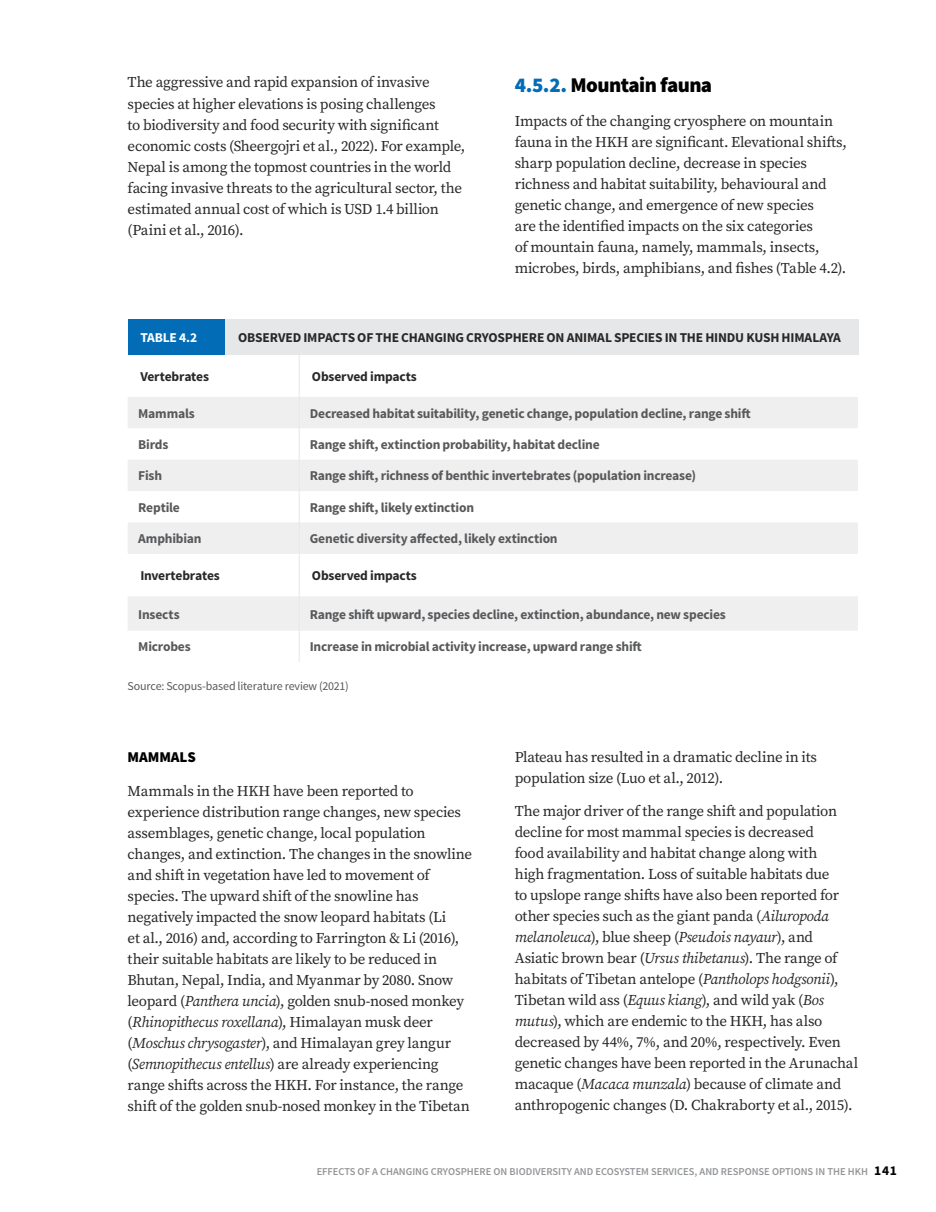
<style>
.page{position:relative;width:936px;height:1212px;background:#fff}
.page>*{position:absolute;margin:0;border:0;box-sizing:border-box;transform-origin:0 0}
.t1{font:900 21px "Source Sans Pro";letter-spacing:-.025em;color:#000}
.t2{font:15px/21px "Source Serif Pro";letter-spacing:-.02em;color:#292829}
.t3{font:900 15px "Source Sans Pro";letter-spacing:-.005em;color:#000}
.t4{font:700 13.5px "Source Sans Pro";letter-spacing:-.015em;color:#58595b}
.t5{font:700 13.5px "Source Sans Pro";letter-spacing:-.015em;color:#292829}
.t6{font:700 13.5px "Source Sans Pro";letter-spacing:-.015em;color:#fff}
.t7{font:12px "Source Sans Pro";letter-spacing:-.015em;color:#58595b}
.t8{font:600 10.5px "Source Sans Pro";color:#939598}
.s1{color:#036cb6}
.s2{font-style:italic}
.s3{font-weight:700;font-size:13.5px;color:#000}
</style>
<div class="page">
<div style="left:128px;top:319px;width:97px;height:35px;background:#036cb6"></div>
<div style="left:225px;top:319px;width:634px;height:35px;background:#e6e7e8"></div>
<svg style="left:128px;top:397px;width:729px;height:234px;fill:#efeff0"></svg>
<hr style="left:299px;top:354px;width:1px;height:43px;background:#e6e7e8">
<hr style="left:299px;top:397px;width:1px;height:31px;background:#e6e7e8">
<hr style="left:299px;top:428px;width:1px;height:32px;background:#e6e7e8">
<hr style="left:299px;top:460px;width:1px;height:31px;background:#e6e7e8">
<hr style="left:299px;top:491px;width:1px;height:31px;background:#e6e7e8">
<hr style="left:299px;top:522px;width:1px;height:32px;background:#e6e7e8">
<hr style="left:299px;top:554px;width:1px;height:42px;background:#e6e7e8">
<hr style="left:299px;top:596px;width:1px;height:35px;background:#e6e7e8">
<hr style="left:299px;top:631px;width:1px;height:31px;background:#e6e7e8">
<p class="t2" style="left:128px;top:72px;width:339px">The aggressive and rapid expansion of invasive species at higher elevations is posing challenges<br>to biodiversity and food security with significant economic costs (Sheergojri et al., 2022). For example, Nepal is among the topmost countries in the world facing invasive threats to the agricultural sector, the estimated annual cost of which is USD 1.4 billion (Paini et al., 2016).</p>
<h1 class="t1" style="left:514px;top:71px;width:199px"><span class="s1">4.5.2.</span> Mountain fauna</h1>
<p class="t2" style="left:514px;top:111px;width:333px">Impacts of the changing cryosphere on mountain fauna in the HKH are significant. Elevational shifts, sharp population decline, decrease in species richness and habitat suitability, behavioural and genetic change, and emergence of new species<br>are the identified impacts on the six categories<br>of mountain fauna, namely, mammals, insects, microbes, birds, amphibians, and fishes (Table 4.2).</p>
<p class="t6" style="left:140px;top:329px;width:58px">TABLE 4.2</p>
<p class="t5" style="left:238px;top:329px;width:604px">OBSERVED IMPACTS OF THE CHANGING CRYOSPHERE ON ANIMAL SPECIES IN THE HINDU KUSH HIMALAYA</p>
<p class="t5" style="left:140px;top:367px;width:70px">Vertebrates</p>
<p class="t5" style="left:312px;top:367px;width:106px">Observed impacts</p>
<p class="t4" style="left:138px;top:404px;width:58px">Mammals</p>
<p class="t4" style="left:310px;top:404px;width:442px">Decreased habitat suitability, genetic change, population decline, range shift</p>
<p class="t4" style="left:138px;top:436px;width:32px">Birds</p>
<p class="t4" style="left:310px;top:436px;width:291px">Range shift, extinction probability, habitat decline</p>
<p class="t4" style="left:138px;top:467px;width:25px">Fish</p>
<p class="t4" style="left:310px;top:467px;width:388px">Range shift, richness of benthic invertebrates (population increase)</p>
<p class="t4" style="left:138px;top:499px;width:43px">Reptile</p>
<p class="t4" style="left:310px;top:499px;width:166px">Range shift, likely extinction</p>
<p class="t4" style="left:138px;top:530px;width:65px">Amphibian</p>
<p class="t4" style="left:310px;top:530px;width:249px">Genetic diversity affected, likely extinction</p>
<p class="t5" style="left:140px;top:567px;width:81px">Invertebrates</p>
<p class="t5" style="left:312px;top:567px;width:106px">Observed impacts</p>
<p class="t4" style="left:138px;top:605px;width:43px">Insects</p>
<p class="t4" style="left:310px;top:605px;width:417px">Range shift upward, species decline, extinction, abundance, new species</p>
<p class="t4" style="left:138px;top:638px;width:54px">Microbes</p>
<p class="t4" style="left:310px;top:638px;width:333px">Increase in microbial activity increase, upward range shift</p>
<p class="t7" style="left:128px;top:678px;width:222px">Source: Scopus-based literature review (2021)</p>
<p class="t3" style="left:128px;top:746px;width:70px">MAMMALS</p>
<p class="t2" style="left:128px;top:780px;width:346px">Mammals in the HKH have been reported to experience distribution range changes, new species assemblages, genetic change, local population changes, and extinction. The changes in the snowline and shift in vegetation have led to movement of species. The upward shift of the snowline has negatively impacted the snow leopard habitats (Li<br>et al., 2016) and, according to Farrington &amp; Li (2016), their suitable habitats are likely to be reduced in Bhutan, Nepal, India, and Myanmar by 2080. Snow leopard (<span class="s2">Panthera uncia</span>), golden snub-nosed monkey (<span class="s2">Rhinopithecus roxellana</span>), Himalayan musk deer (<span class="s2">Moschus chrysogaster</span>), and Himalayan grey langur (<span class="s2">Semnopithecus entellus</span>) are already experiencing range shifts across the HKH. For instance, the range shift of the golden snub-nosed monkey in the Tibetan</p>
<p class="t2" style="left:514px;top:746px;width:304px">Plateau has resulted in a dramatic decline in its population size (Luo et al., 2012).</p>
<p class="t2" style="left:514px;top:801px;width:345px">The major driver of the range shift and population decline for most mammal species is decreased<br>food availability and habitat change along with<br>high fragmentation. Loss of suitable habitats due<br>to upslope range shifts have also been reported for other species such as the giant panda (<span class="s2">Ailuropoda melanoleuca</span>), blue sheep (<span class="s2">Pseudois nayaur</span>), and Asiatic brown bear (<span class="s2">Ursus thibetanus</span>). The range of habitats of Tibetan antelope (<span class="s2">Pantholops hodgsonii</span>), Tibetan wild ass (<span class="s2">Equus kiang</span>), and wild yak (<span class="s2">Bos mutus</span>), which are endemic to the HKH, has also decreased by 44%, 7%, and 20%, respectively. Even genetic changes have been reported in the Arunachal macaque (<span class="s2">Macaca munzala</span>) because of climate and anthropogenic changes (D. Chakraborty et al., 2015).</p>
<p class="t8" style="left:317px;top:1164px;width:581px">EFFECTS OF A CHANGING CRYOSPHERE ON BIODIVERSITY AND ECOSYSTEM SERVICES, AND RESPONSE OPTIONS IN THE HKH <span class="s3">141</span></p>
</div>
